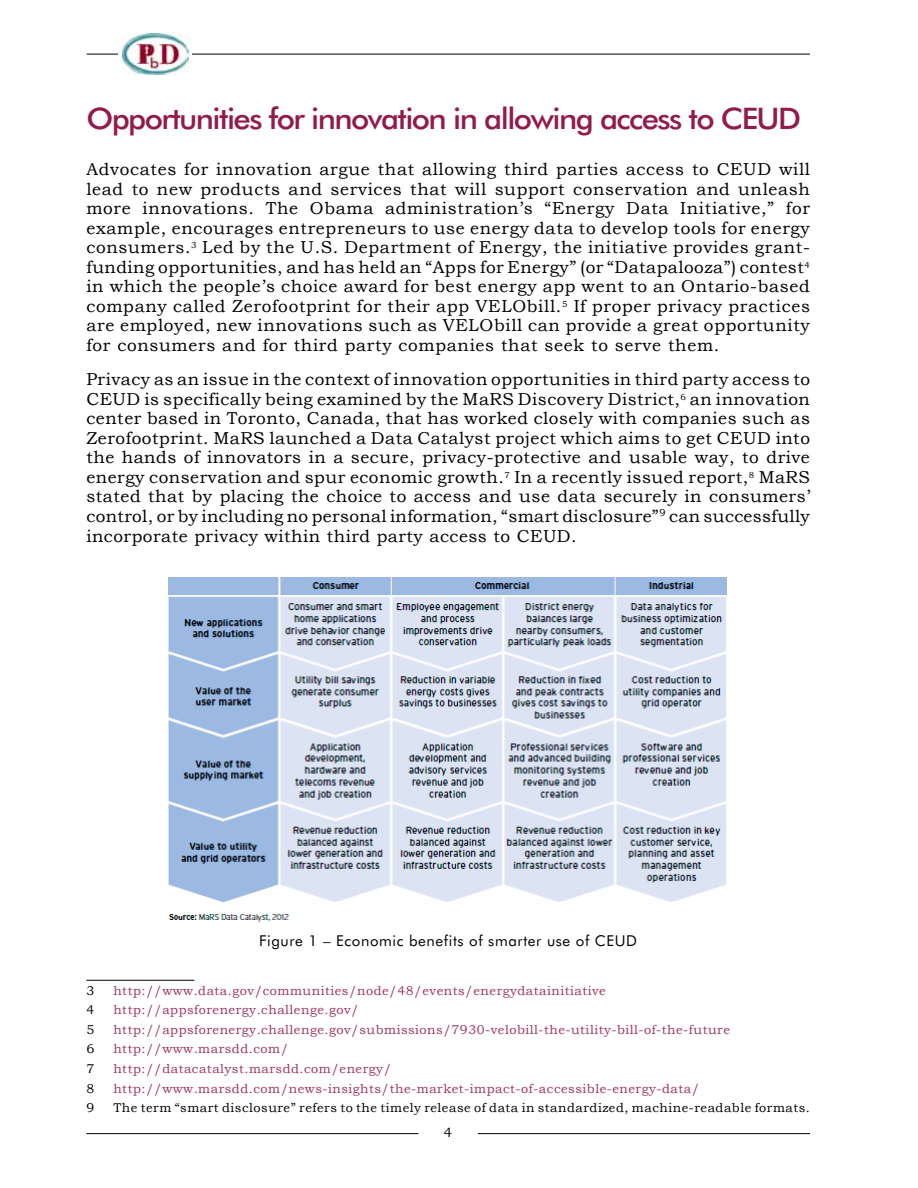
<style>
.page{position:relative;width:918px;height:1188px;background:#fff}
.page>*{position:absolute;margin:0;border:0;box-sizing:border-box;transform-origin:0 0}
.t1{font:500 29.7px "Futura BT";letter-spacing:-.05em;color:#921a4c;scale:1.05 1}
.t2{font:17.25px/19.5px "Bookman Old Style";letter-spacing:.035em;color:#000;text-align:justify}
.t3{font:15px "Futura BT";letter-spacing:.04em;color:#000}
.t4{font:13.5px "Bookman Old Style";color:#000}
.t5{font:12.75px "Bookman Old Style";letter-spacing:.04em;color:#9e3360}
.t6{font:12.75px "Bookman Old Style";letter-spacing:.04em;color:#000}
</style>
<div class="page">
<hr style="left:86px;top:1133px;width:332px;height:1px;background:#000">
<hr style="left:478px;top:1133px;width:332px;height:1px;background:#000">
<hr style="left:87px;top:54px;width:723px;height:1px;background:#000">
<div style="left:118px;top:34px;width:74px;height:40px;background:#fff"></div>
<img style="left:122px;top:34px;width:67px;height:40px">
<img style="left:168px;top:577px;width:559px;height:345px">
<hr style="left:86px;top:980px;width:108px;height:1px;background:#000">
<h1 class="t1" style="left:86px;top:100px;width:682px">Opportunities for innovation in allowing access to CEUD</h1>
<p class="t2" style="left:86px;top:160px;width:725px">Advocates for innovation argue that allowing third parties access to CEUD will lead to new products and services that will support conservation and unleash more innovations. The Obama administration’s “Energy Data Initiative,” for example, encourages entrepreneurs to use energy data to develop tools for energy consumers.<sup>3</sup> Led by the U.S. Department of Energy, the initiative provides grant&shy;funding opportunities, and has held an “Apps for Energy” (or “Datapalooza”) contest<sup>4 </sup>in which the people’s choice award for best energy app went to an Ontario-based company called Zerofootprint for their app VELObill.<sup>5</sup> If proper privacy practices are employed, new innovations such as VELObill can provide a great opportunity for consumers and for third party companies that seek to serve them.</p>
<p class="t2" style="left:86px;top:370px;width:725px">Privacy as an issue in the context of innovation opportunities in third party access to CEUD is specifically being examined by the MaRS Discovery District,<sup>6</sup> an innovation center based in Toronto, Canada, that has worked closely with companies such as Zerofootprint. MaRS launched a Data Catalyst project which aims to get CEUD into the hands of innovators in a secure, privacy-protective and usable way, to drive energy conservation and spur economic growth.<sup>7</sup> In a recently issued report,<sup>8</sup> MaRS stated that by placing the choice to access and use data securely in consumers’ control, or by including no personal information, “smart disclosure”<sup>9</sup> can successfully incorporate privacy within third party access to CEUD.</p>
<p class="t3" style="left:259px;top:932px;width:379px">Figure 1 – Economic benefits of smarter use of CEUD</p>
<p class="t6" style="left:86px;top:982px;width:9px">3</p>
<p class="t5" style="left:113px;top:982px;width:494px">http://www.data.gov/communities/node/48/events/energydatainitiative</p>
<p class="t6" style="left:86px;top:1001px;width:9px">4</p>
<p class="t5" style="left:113px;top:1001px;width:247px">http://appsforenergy.challenge.gov/</p>
<p class="t6" style="left:86px;top:1021px;width:9px">5</p>
<p class="t5" style="left:113px;top:1021px;width:618px">http://appsforenergy.challenge.gov/submissions/7930-velobill-the-utility-bill-of-the-future</p>
<p class="t6" style="left:86px;top:1041px;width:9px">6</p>
<p class="t5" style="left:113px;top:1041px;width:176px">http://www.marsdd.com/</p>
<p class="t6" style="left:86px;top:1060px;width:9px">7</p>
<p class="t5" style="left:113px;top:1060px;width:279px">http://datacatalyst.marsdd.com/energy/</p>
<p class="t6" style="left:86px;top:1080px;width:9px">8</p>
<p class="t5" style="left:113px;top:1080px;width:587px">http://www.marsdd.com/news-insights/the-market-impact-of-accessible-energy-data/</p>
<p class="t6" style="left:86px;top:1100px;width:9px">9</p>
<p class="t6" style="left:113px;top:1100px;width:698px">The term “smart disclosure” refers to the timely release of data in standardized, machine-readable formats.</p>
<p class="t4" style="left:444px;top:1123px;width:10px">4</p>
</div>
